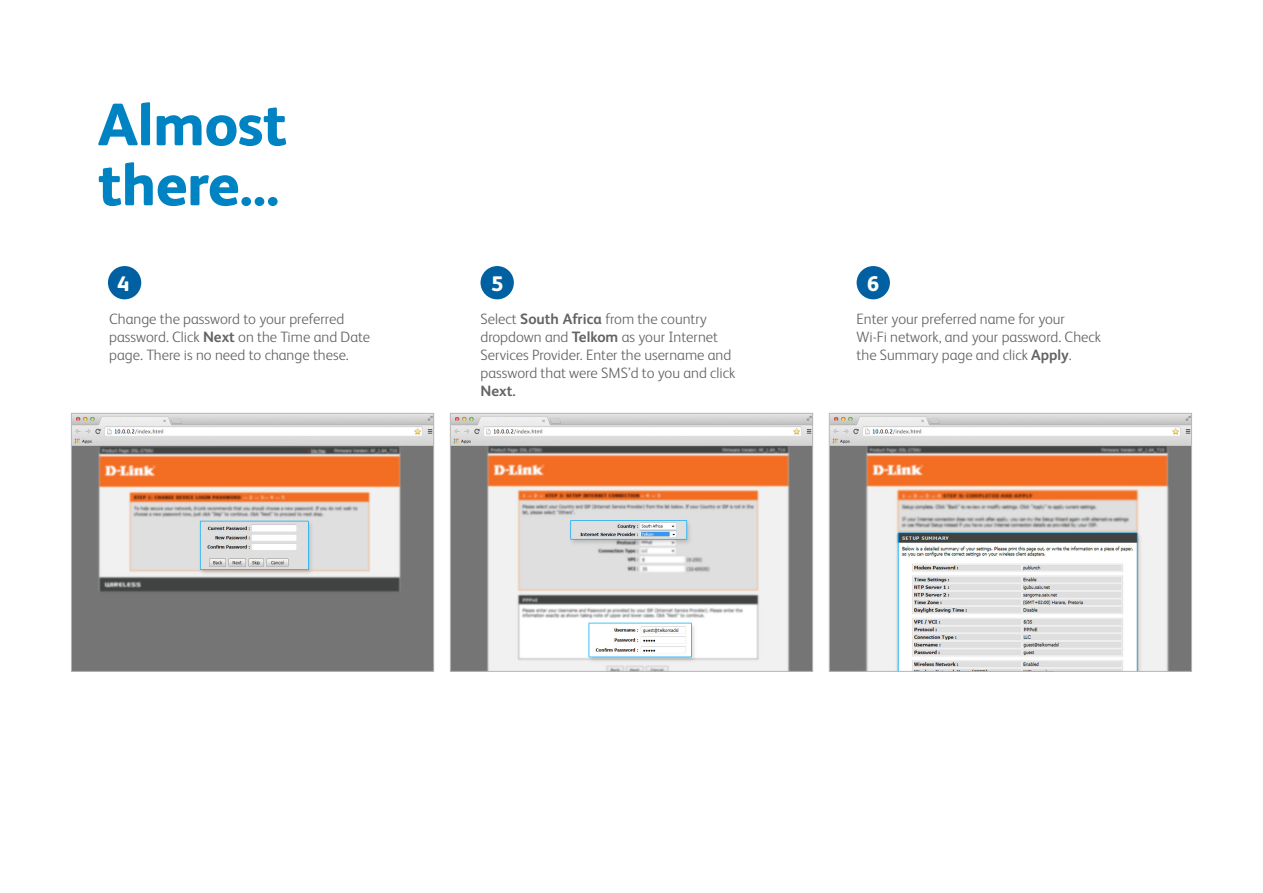
<style>
.page{position:relative;width:1263px;height:893px;background:#fff}
.page>*{position:absolute;margin:0;border:0;box-sizing:border-box;transform-origin:0 0}
.t1{font:800 60px/60px "FS Albert Pro";letter-spacing:-.01em;color:#0083c3}
.t2{font:800 21.15px "FS Albert Pro";color:#fff}
.t3{font:300 15px/18px "FS Albert Pro";color:#636366}
.t4{font:700 15px "FS Albert Pro";color:#636366}
.s1{font-weight:700}
</style>
<div class="page">
<div style="left:108px;top:266px;width:33px;height:33px;background:#0160a1;border-radius:50%"></div>
<div style="left:480px;top:266px;width:34px;height:33px;background:#0160a1;border-radius:50%"></div>
<div style="left:857px;top:266px;width:33px;height:33px;background:#0160a1;border-radius:50%"></div>
<img style="left:73px;top:415px;width:359px;height:255px">
<div style="left:71px;top:413px;width:363px;height:259px;border:1px solid #bab5b4"></div>
<img style="left:831px;top:415px;width:359px;height:255px">
<div style="left:829px;top:413px;width:363px;height:259px;border:1px solid #bab5b4"></div>
<img style="left:452px;top:415px;width:359px;height:255px">
<div style="left:450px;top:413px;width:363px;height:259px;border:1px solid #bab5b4"></div>
<h1 class="t1" style="left:98px;top:90px;width:191px">Almost there...</h1>
<h2 class="t2" style="left:118px;top:267px;width:14px">4</h2>
<h2 class="t2" style="left:491px;top:267px;width:14px">5</h2>
<p class="t3" style="left:109px;top:309px;width:262px">Change the password to your preferred password. Click <span class="s1">Next</span> on the Time and Date page. There is no need to change these.</p>
<p class="t3" style="left:480px;top:309px;width:256px">Select <span class="s1">South Africa</span> from the country dropdown and <span class="s1">Telkom</span> as your Internet Services Provider. Enter the username and password that were SMS’d to you and click</p>
<p class="t4" style="left:480px;top:380px;width:37px">Next.</p>
<h2 class="t2" style="left:867px;top:267px;width:14px">6</h2>
<p class="t3" style="left:857px;top:309px;width:246px">Enter your preferred name for your<br>Wi-Fi network, and your password. Check the Summary page and click <span class="s1">Apply</span>.</p>
</div>
